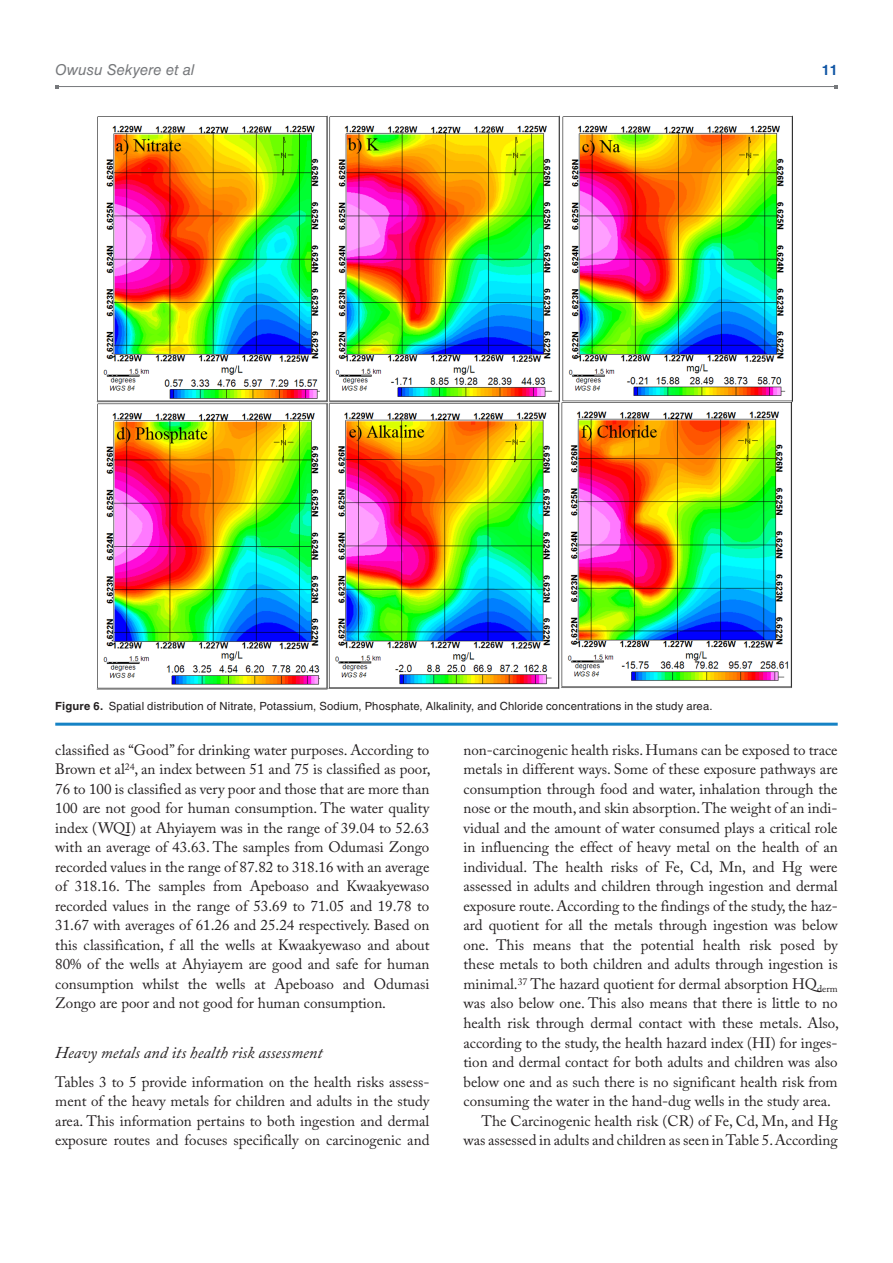
<style>
.page{position:relative;width:893px;height:1263px;background:#fff}
.page>*{position:absolute;margin:0;border:0;box-sizing:border-box;transform-origin:0 0}
.t1{font:italic 16.5px "Adobe Caslon Pro";color:#231f20}
.t2{font:15px/19.5px "Adobe Caslon Pro";color:#231f20;text-align:justify}
.t3{font:italic 15px "Helvetica LT Std";color:#76787b}
.t4{font:700 14.25px "Helvetica LT Std";color:#1055a4}
.t5{font:11.25px "Helvetica LT Std";letter-spacing:.015em;color:#231f20}
.s1{font-weight:700}
</style>
<div class="page">
<hr style="left:57px;top:86px;width:779px;height:1px;background:#76787b">
<hr style="left:55px;top:723px;width:783px;height:3px;background:#1582c5">
<img style="left:96px;top:115px;width:697px;height:575px">
<p class="t3" style="left:55px;top:61px;width:141px">Owusu Sekyere et al</p>
<p class="t4" style="left:822px;top:61px;width:17px">11</p>
<p class="t5" style="left:55px;top:699px;width:659px"><span class="s1">Figure 6.</span> Spatial distribution of Nitrate, Potassium, Sodium, Phosphate, Alkalinity, and Chloride concentrations in the study area.</p>
<p class="t2" style="left:55px;top:740px;width:377px">classified as “Good” for drinking water purposes. According to Brown et al<sup>24</sup>, an index between 51 and 75 is classified as poor, 76 to 100 is classified as very poor and those that are more than 100 are not good for human consumption. The water quality index (WQI) at Ahyiayem was in the range of 39.04 to 52.63 with an average of 43.63. The samples from Odumasi Zongo recorded values in the range of 87.82 to 318.16 with an average of 318.16. The samples from Apeboaso and Kwaakyewaso recorded values in the range of 53.69 to 71.05 and 19.78 to 31.67 with averages of 61.26 and 25.24 respectively. Based on this classification, f all the wells at Kwaakyewaso and about 80% of the wells at Ahyiayem are good and safe for human consumption whilst the wells at Apeboaso and Odumasi Zongo are poor and not good for human consumption.</p>
<p class="t1" style="left:55px;top:1043px;width:269px">Heavy metals and its health risk assessment</p>
<p class="t2" style="left:55px;top:1071px;width:376px">Tables 3 to 5 provide information on the health risks assess&shy;ment of the heavy metals for children and adults in the study area. This information pertains to both ingestion and dermal exposure routes and focuses specifically on carcinogenic and</p>
<p class="t2" style="left:463px;top:740px;width:376px">non-carcinogenic health risks. Humans can be exposed to trace</p>
<p class="t2" style="left:463px;top:759px;width:376px">metals in different ways. Some of these exposure pathways are</p>
<p class="t2" style="left:463px;top:779px;width:376px">consumption through food and water, inhalation through the</p>
<p class="t2" style="left:463px;top:798px;width:376px">nose or the mouth, and skin absorption. The weight of an indi-</p>
<p class="t2" style="left:463px;top:818px;width:376px">vidual and the amount of water consumed plays a critical role</p>
<p class="t2" style="left:463px;top:837px;width:376px">in influencing the effect of heavy metal on the health of an</p>
<p class="t2" style="left:463px;top:857px;width:376px">individual. The health risks of Fe, Cd, Mn, and Hg were</p>
<p class="t2" style="left:463px;top:876px;width:376px">assessed in adults and children through ingestion and dermal</p>
<p class="t2" style="left:463px;top:896px;width:376px">exposure route. According to the findings of the study, the haz-</p>
<p class="t2" style="left:463px;top:915px;width:376px">ard quotient for all the metals through ingestion was below</p>
<p class="t2" style="left:463px;top:935px;width:376px">one. This means that the potential health risk posed by</p>
<p class="t2" style="left:463px;top:954px;width:376px">these metals to both children and adults through ingestion is</p>
<p class="t2" style="left:463px;top:974px;width:376px">minimal.<sup>37</sup> The hazard quotient for dermal absorption HQ<sub>derm</sub></p>
<p class="t2" style="left:463px;top:993px;width:376px">was also below one. This also means that there is little to no</p>
<p class="t2" style="left:463px;top:1013px;width:377px">health risk through dermal contact with these metals. Also,</p>
<p class="t2" style="left:463px;top:1032px;width:376px">according to the study, the health hazard index (HI) for inges-</p>
<p class="t2" style="left:463px;top:1052px;width:376px">tion and dermal contact for both adults and children was also</p>
<p class="t2" style="left:463px;top:1071px;width:376px">below one and as such there is no significant health risk from</p>
<p class="t2" style="left:463px;top:1091px;width:369px">consuming the water in the hand-dug wells in the study area.</p>
<p class="t2" style="left:481px;top:1110px;width:358px">The Carcinogenic health risk (CR) of Fe, Cd, Mn, and Hg</p>
<p class="t2" style="left:463px;top:1130px;width:376px">was assessed in adults and children as seen in Table 5. According</p>
</div>
